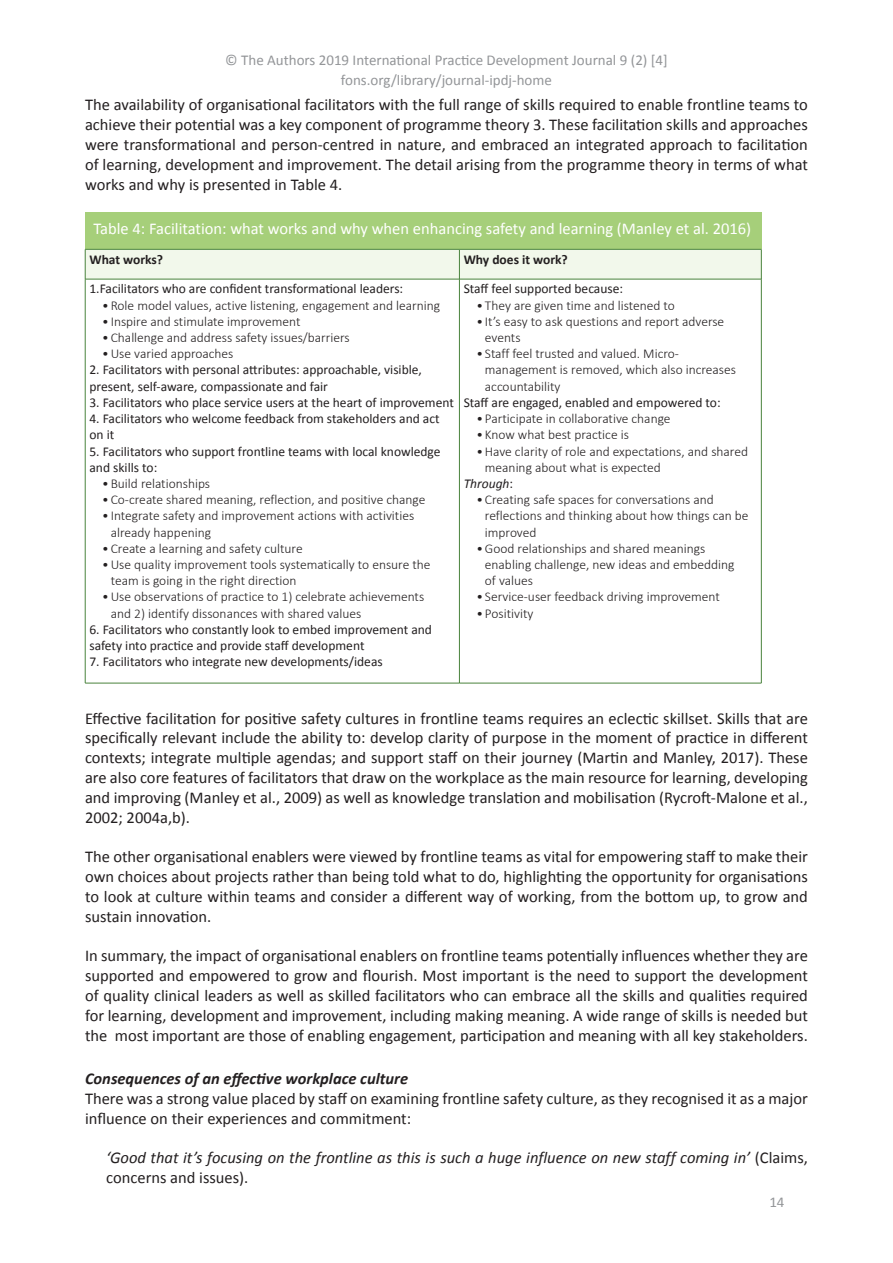
<style>
.page{position:relative;width:893px;height:1263px;background:#fff}
.page>*{position:absolute;margin:0;border:0;box-sizing:border-box;transform-origin:0 0}
.t1{font:16.5px/19.8px "Calibri";color:#231f20;text-align:justify}
.t2{font:italic 16.5px/19.8px "Calibri";color:#231f20}
.t3{font:16.5px "Calibri";color:#fff}
.t4{font:italic 700 16.5px "Calibri";color:#231f20}
.t5{font:15px/19.8px "Calibri";color:#939598;text-align:center}
.t6{font:300 13.5px/16.2px "Calibri";color:#231f20}
.t7{font:13.5px/16.2px "Calibri";color:#231f20}
.t8{font:700 13.5px "Calibri";color:#231f20}
.t9{font:italic 13.5px "Calibri";color:#231f20}
.s1{font-style:normal}
</style>
<div class="page">
<div style="left:85px;top:213px;width:676px;height:36px;background:#a6cf7a"></div>
<div style="left:86px;top:250px;width:675px;height:29px;background:#f2f8eb"></div>
<hr style="left:85px;top:249px;width:374px;height:1px;background:#49833c">
<hr style="left:85px;top:249px;width:1px;height:30px;background:#49833c">
<hr style="left:459px;top:249px;width:302px;height:1px;background:#49833c">
<hr style="left:459px;top:249px;width:1px;height:30px;background:#49833c">
<hr style="left:761px;top:249px;width:1px;height:30px;background:#49833c">
<hr style="left:85px;top:279px;width:374px;height:1px;background:#49833c">
<hr style="left:85px;top:279px;width:1px;height:404px;background:#49833c">
<hr style="left:459px;top:279px;width:302px;height:1px;background:#49833c">
<hr style="left:459px;top:279px;width:1px;height:404px;background:#49833c">
<hr style="left:761px;top:279px;width:1px;height:404px;background:#49833c">
<hr style="left:85px;top:683px;width:374px;height:1px;background:#49833c">
<hr style="left:459px;top:683px;width:302px;height:1px;background:#49833c">
<p class="t5" style="left:225px;top:50px;width:444px">© The Authors 2019 International Practice Development Journal 9 (2) [4] fons.org/library/journal-ipdj-home</p>
<p class="t1" style="left:85px;top:95px;width:724px">The availability of organisational facilitators with the full range of skills required to enable frontline teams to achieve their potential was a key component of programme theory 3. These facilitation skills and approaches were transformational and person-centred in nature, and embraced an integrated approach to facilitation of learning, development and improvement. The detail arising from the programme theory in terms of what works and why is presented in Table 4.</p>
<p class="t3" style="left:94px;top:217px;width:659px">Table 4: Facilitation: what works and why when enhancing safety and learning (Manley et al. 2016)</p>
<p class="t8" style="left:89px;top:250px;width:75px">What works?</p>
<p class="t8" style="left:464px;top:250px;width:106px">Why does it work?</p>
<p class="t7" style="left:89px;top:280px;width:315px">1.Facilitators who are confident transformational leaders:</p>
<p class="t6" style="left:102px;top:297px;width:339px">•Role model values, active listening, engagement and learning</p>
<p class="t6" style="left:102px;top:313px;width:200px">• Inspire and stimulate improvement</p>
<p class="t6" style="left:102px;top:329px;width:249px">•Challenge and address safety issues/barriers</p>
<p class="t6" style="left:102px;top:346px;width:133px">•Use varied approaches</p>
<p class="t7" style="left:89px;top:361px;width:334px">2. Facilitators with personal attributes: approachable, visible, present, self-aware, compassionate and fair</p>
<p class="t7" style="left:89px;top:394px;width:366px">3. Facilitators who place service users at the heart of improvement</p>
<p class="t7" style="left:89px;top:410px;width:352px">4. Facilitators who welcome feedback from stakeholders and act on it</p>
<p class="t7" style="left:89px;top:442px;width:353px">5. Facilitators who support frontline teams with local knowledge and skills to:</p>
<p class="t6" style="left:102px;top:475px;width:109px">•Build relationships</p>
<p class="t6" style="left:102px;top:491px;width:325px">•Co-create shared meaning, reflection, and positive change</p>
<p class="t6" style="left:111px;top:508px;width:305px;text-indent:-9px">• Integrate safety and improvement actions with activities already happening</p>
<p class="t6" style="left:102px;top:540px;width:202px">•Create a learning and safety culture</p>
<p class="t6" style="left:111px;top:556px;width:321px;text-indent:-9px">•Use quality improvement tools systematically to ensure the team is going in the right direction</p>
<p class="t6" style="left:111px;top:589px;width:315px;text-indent:-9px">•Use observations of practice to 1) celebrate achievements and 2) identify dissonances with shared values</p>
<p class="t7" style="left:89px;top:621px;width:344px">6. Facilitators who constantly look to embed improvement and safety into practice and provide staff development</p>
<p class="t7" style="left:89px;top:653px;width:295px">7. Facilitators who integrate new developments/ideas</p>
<p class="t7" style="left:464px;top:280px;width:161px">Staff feel supported because:</p>
<p class="t6" style="left:476px;top:297px;width:200px">• They are given time and listened to</p>
<p class="t6" style="left:485px;top:313px;width:241px;text-indent:-9px">• It’s easy to ask questions and report adverse events</p>
<p class="t6" style="left:485px;top:346px;width:253px;text-indent:-9px">• Staff feel trusted and valued. Micro&shy;management is removed, which also increases accountability</p>
<p class="t7" style="left:464px;top:394px;width:258px">Staff are engaged, enabled and empowered to:</p>
<p class="t6" style="left:476px;top:410px;width:196px">• Participate in collaborative change</p>
<p class="t6" style="left:476px;top:427px;width:154px">• Know what best practice is</p>
<p class="t6" style="left:476px;top:443px;width:273px">•Have clarity of role and expectations, and shared</p>
<p class="t6" style="left:485px;top:459px;width:177px">meaning about what is expected</p>
<p class="t9" style="left:464px;top:474px;width:51px">Through<span class="s1">:</span></p>
<p class="t6" style="left:485px;top:491px;width:265px;text-indent:-9px">•Creating safe spaces for conversations and reflections and thinking about how things can be improved</p>
<p class="t6" style="left:485px;top:540px;width:251px;text-indent:-9px">•Good relationships and shared meanings enabling challenge, new ideas and embedding of values</p>
<p class="t6" style="left:476px;top:589px;width:245px">• Service-user feedback driving improvement</p>
<p class="t6" style="left:476px;top:605px;width:59px">• Positivity</p>
<p class="t1" style="left:85px;top:708px;width:724px">Effective facilitation for positive safety cultures in frontline teams requires an eclectic skillset. Skills that are specifically relevant include the ability to: develop clarity of purpose in the moment of practice in different contexts; integrate multiple agendas; and support staff on their journey (Martin and Manley, 2017). These are also core features of facilitators that draw on the workplace as the main resource for learning, developing and improving (Manley et al., 2009) as well as knowledge translation and mobilisation (Rycroft-Malone et al., 2002; 2004a,b).</p>
<p class="t1" style="left:85px;top:846px;width:724px">The other organisational enablers were viewed by frontline teams as vital for empowering staff to make their own choices about projects rather than being told what to do, highlighting the opportunity for organisations to look at culture within teams and consider a different way of working, from the bottom up, to grow and sustain innovation.</p>
<p class="t1" style="left:85px;top:945px;width:724px">In summary, the impact of organisational enablers on frontline teams potentially influences whether they are supported and empowered to grow and flourish. Most important is the need to support the development of quality clinical leaders as well as skilled facilitators who can embrace all the skills and qualities required for learning, development and improvement, including making meaning. A wide range of skills is needed but the most important are those of enabling engagement, participation and meaning with all key stakeholders.</p>
<p class="t4" style="left:85px;top:1067px;width:325px">Consequences of an effective workplace culture</p>
<p class="t1" style="left:85px;top:1088px;width:724px">There was a strong value placed by staff on examining frontline safety culture, as they recognised it as a major influence on their experiences and commitment:</p>
<p class="t2" style="left:106px;top:1147px;width:703px">‘Good that it’s focusing on the frontline as this is such a huge influence on new staff coming in’ <span class="s1">(Claims, concerns and issues).</span></p>
<p class="t5" style="left:769px;top:1192px;width:17px">14</p>
</div>
